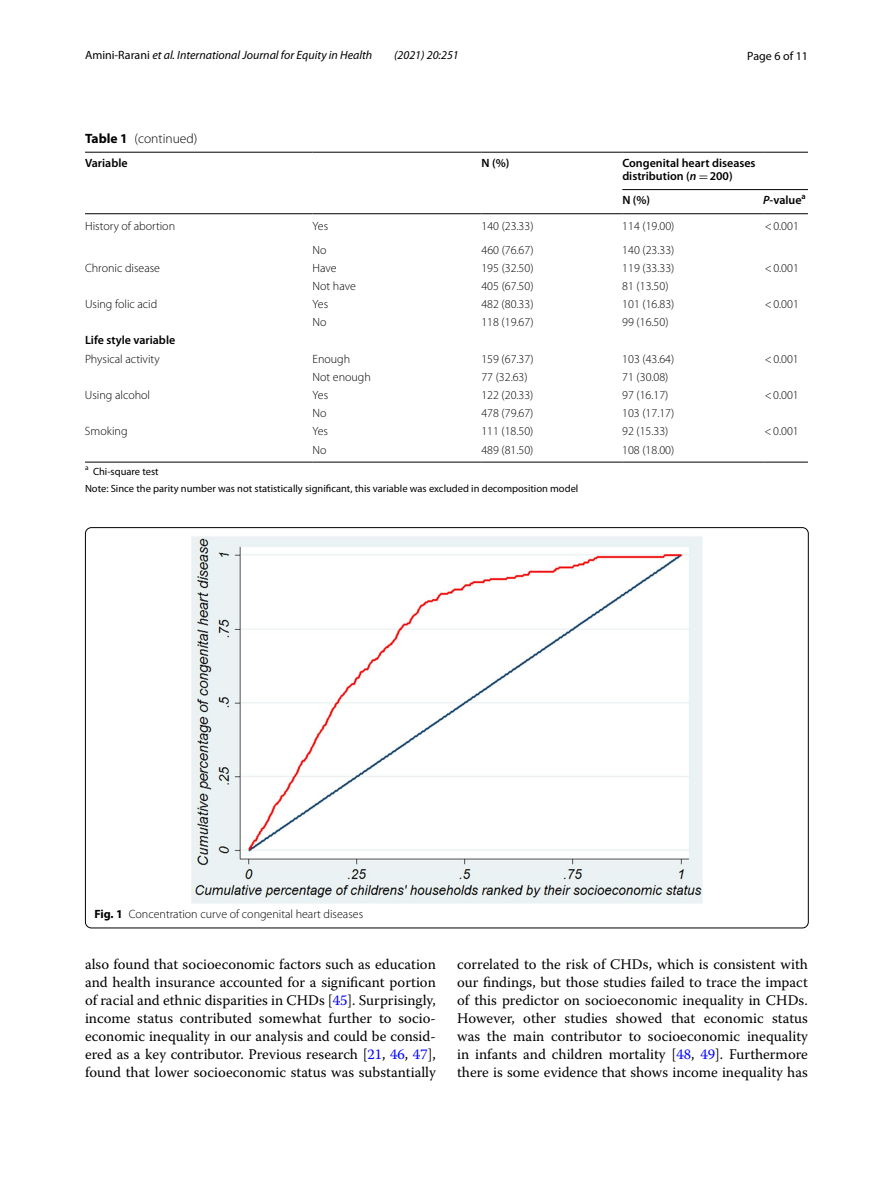
<style>
.page{position:relative;width:893px;height:1187px;background:#fff}
.page>*{position:absolute;margin:0;border:0;box-sizing:border-box;transform-origin:0 0}
.t1{font:14.7px/18px "Warnock Pro";color:#000;text-align:justify}
.t2{font:300 13.5px "Myriad Pro";color:#000}
.t3{font:300 12px "Myriad Pro";color:#000}
.t4{font:600 12px/13.5px "Myriad Pro";color:#000}
.t5{font:italic 12px "Myriad Pro";color:#000}
.t6{font:12px "Myriad Pro";color:#000}
.t7{font:10.5px/17px "Myriad Pro";color:#000}
.s1{font-style:normal}
.s2{font-weight:700}
.s3{font-style:italic}
.s4{font-family:"MTSY";font-weight:400}
.s5{color:#00f}
</style>
<div class="page">
<hr style="left:85px;top:152px;width:228px;height:1px;background:#000">
<hr style="left:313px;top:152px;width:168px;height:1px;background:#000">
<hr style="left:85px;top:213px;width:228px;height:1px;background:#000">
<hr style="left:313px;top:213px;width:168px;height:1px;background:#000">
<hr style="left:481px;top:152px;width:141px;height:1px;background:#000">
<hr style="left:481px;top:213px;width:141px;height:1px;background:#000">
<hr style="left:622px;top:152px;width:141px;height:1px;background:#000">
<hr style="left:763px;top:152px;width:45px;height:1px;background:#000">
<hr style="left:622px;top:213px;width:141px;height:1px;background:#000">
<hr style="left:763px;top:213px;width:45px;height:1px;background:#000">
<hr style="left:85px;top:462px;width:228px;height:1px;background:#000">
<hr style="left:763px;top:462px;width:45px;height:1px;background:#000">
<hr style="left:313px;top:462px;width:168px;height:1px;background:#000">
<hr style="left:481px;top:462px;width:141px;height:1px;background:#000">
<hr style="left:622px;top:462px;width:141px;height:1px;background:#000">
<hr style="left:622px;top:189px;width:186px;height:1px;background:#000">
<img style="left:192px;top:536px;width:510px;height:367px">
<p class="t5" style="left:85px;top:48px;width:289px"><span class="s1">Amini‑Rarani</span> et al. International Journal for Equity in Health</p>
<p class="t5" style="left:394px;top:48px;width:66px">(2021) 20:251</p>
<p class="t6" style="left:747px;top:48px;width:62px">Page 6 of 11</p>
<p class="t2" style="left:85px;top:131px;width:114px"><span class="s2">Table 1</span> (continued)</p>
<p class="t4" style="left:85px;top:155px;width:44px">Variable</p>
<p class="t4" style="left:481px;top:155px;width:29px">N (%)</p>
<p class="t4" style="left:622px;top:155px;width:135px">Congenital heart diseases distribution (<span class="s3">n</span> <span class="s4">=</span>200)</p>
<p class="t4" style="left:622px;top:193px;width:29px">N (%)</p>
<p class="t4" style="left:763px;top:193px;width:44px"><span class="s3">P</span>-value<sup>a</sup></p>
<p class="t3" style="left:85px;top:220px;width:92px">History of abortion</p>
<p class="t3" style="left:313px;top:220px;width:17px">Yes</p>
<p class="t3" style="left:481px;top:220px;width:54px">140 (23.33)</p>
<p class="t3" style="left:622px;top:220px;width:54px">114 (19.00)</p>
<p class="t3" style="left:765px;top:220px;width:36px">&lt;0.001</p>
<p class="t3" style="left:313px;top:243px;width:16px">No</p>
<p class="t3" style="left:481px;top:243px;width:54px">460 (76.67)</p>
<p class="t3" style="left:622px;top:243px;width:54px">140 (23.33)</p>
<p class="t3" style="left:85px;top:261px;width:77px">Chronic disease</p>
<p class="t3" style="left:312px;top:261px;width:26px">Have</p>
<p class="t3" style="left:481px;top:261px;width:54px">195 (32.50)</p>
<p class="t3" style="left:622px;top:261px;width:54px">119 (33.33)</p>
<p class="t3" style="left:765px;top:261px;width:36px">&lt;0.001</p>
<p class="t3" style="left:312px;top:279px;width:45px">Not have</p>
<p class="t3" style="left:481px;top:279px;width:54px">405 (67.50)</p>
<p class="t3" style="left:622px;top:279px;width:48px">81 (13.50)</p>
<p class="t3" style="left:85px;top:297px;width:74px">Using folic acid</p>
<p class="t3" style="left:312px;top:297px;width:17px">Yes</p>
<p class="t3" style="left:481px;top:297px;width:54px">482 (80.33)</p>
<p class="t3" style="left:622px;top:297px;width:54px">101 (16.83)</p>
<p class="t3" style="left:765px;top:297px;width:36px">&lt;0.001</p>
<p class="t3" style="left:312px;top:316px;width:16px">No</p>
<p class="t3" style="left:481px;top:316px;width:54px">118 (19.67)</p>
<p class="t3" style="left:622px;top:316px;width:48px">99 (16.50)</p>
<p class="t4" style="left:85px;top:333px;width:92px">Life style variable</p>
<p class="t3" style="left:85px;top:352px;width:76px">Physical activity</p>
<p class="t3" style="left:312px;top:352px;width:39px">Enough</p>
<p class="t3" style="left:481px;top:352px;width:54px">159 (67.37)</p>
<p class="t3" style="left:622px;top:352px;width:54px">103 (43.64)</p>
<p class="t3" style="left:765px;top:352px;width:36px">&lt;0.001</p>
<p class="t3" style="left:312px;top:370px;width:60px">Not enough</p>
<p class="t3" style="left:481px;top:370px;width:48px">77 (32.63)</p>
<p class="t3" style="left:622px;top:370px;width:48px">71 (30.08)</p>
<p class="t3" style="left:85px;top:388px;width:67px">Using alcohol</p>
<p class="t3" style="left:312px;top:388px;width:17px">Yes</p>
<p class="t3" style="left:481px;top:388px;width:54px">122 (20.33)</p>
<p class="t3" style="left:622px;top:388px;width:48px">97 (16.17)</p>
<p class="t3" style="left:765px;top:388px;width:36px">&lt;0.001</p>
<p class="t3" style="left:312px;top:406px;width:16px">No</p>
<p class="t3" style="left:481px;top:406px;width:54px">478 (79.67)</p>
<p class="t3" style="left:622px;top:406px;width:54px">103 (17.17)</p>
<p class="t3" style="left:85px;top:424px;width:44px">Smoking</p>
<p class="t3" style="left:312px;top:424px;width:17px">Yes</p>
<p class="t3" style="left:481px;top:424px;width:54px">111 (18.50)</p>
<p class="t3" style="left:622px;top:424px;width:48px">92 (15.33)</p>
<p class="t3" style="left:765px;top:424px;width:36px">&lt;0.001</p>
<p class="t3" style="left:312px;top:443px;width:16px">No</p>
<p class="t3" style="left:481px;top:443px;width:54px">489 (81.50)</p>
<p class="t3" style="left:622px;top:443px;width:54px">108 (18.00)</p>
<p class="t7" style="left:85px;top:462px;width:495px"><sup>a</sup> Chi-square test<br>Note: Since the parity number was not statistically significant, this variable was excluded in decomposition model</p>
<p class="t3" style="left:94px;top:907px;width:270px"><span class="s2">Fig. 1</span> Concentration curve of congenital heart diseases</p>
<p class="t1" style="left:85px;top:954px;width:352px">also found that socioeconomic factors such as education and health insurance accounted for a significant portion of racial and ethnic disparities in CHDs [<span class="s5">45</span>]. Surprisingly, income status contributed somewhat further to socio&shy;economic inequality in our analysis and could be consid&shy;ered as a key contributor. Previous research [<span class="s5">21</span>, <span class="s5">46</span>, <span class="s5">47</span>], found that lower socioeconomic status was substantially</p>
<p class="t1" style="left:457px;top:954px;width:352px">correlated to the risk of CHDs, which is consistent with our findings, but those studies failed to trace the impact of this predictor on socioeconomic inequality in CHDs.<br>However, other studies showed that economic status was the main contributor to socioeconomic inequality in infants and children mortality [<span class="s5">48</span>, <span class="s5">49</span>]. Furthermore there is some evidence that shows income inequality has</p>
</div>
